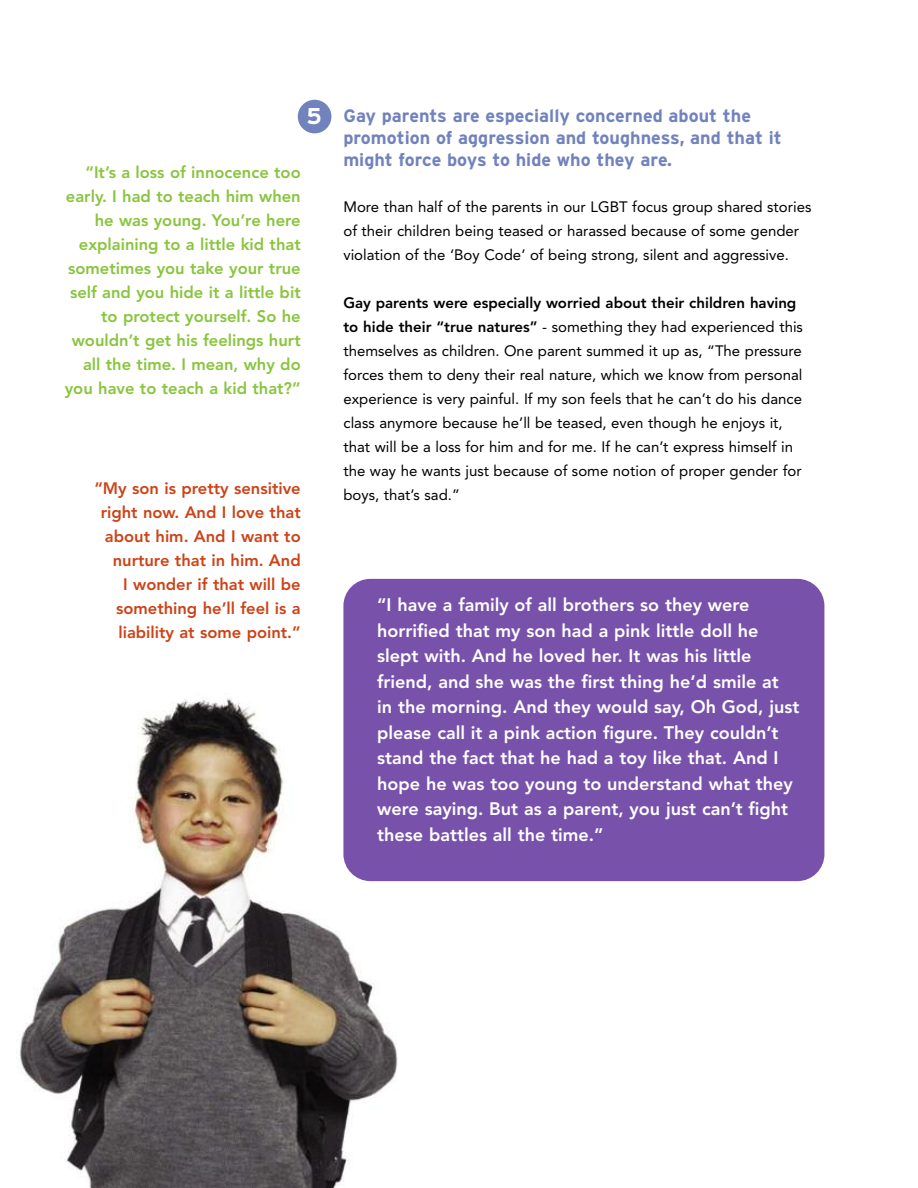
<style>
.page{position:relative;width:918px;height:1188px;background:#fff}
.page>*{position:absolute;margin:0;border:0;box-sizing:border-box;transform-origin:0 0}
.t1{font:700 22.8px "Interstate";color:#fff}
.t2{font:800 18px/25.5px "Avenir";color:#fff}
.t3{font:700 18px/21.8px "Interstate";color:#7182bc}
.t4{font:800 16.5px/24px "Avenir";color:#88c53d;text-align:right}
.t5{font:800 16.5px/24px "Avenir";color:#cc4317;text-align:right}
.t6{font:15px/24px "Avenir";color:#000}
.s1{font-weight:800}
</style>
<div class="page">
<img style="left:19px;top:698px;width:379px;height:490px">
<div style="left:343px;top:579px;width:481px;height:302px;background:#7852aa;border-radius:27px"></div>
<div style="left:298px;top:100px;width:33px;height:33px;background:#7182bc;border-radius:50%"></div>
<h1 class="t1" style="left:307px;top:102px;width:17px">5</h1>
<p class="t4" style="left:65px;top:162px;width:238px">“It’s a loss of innocence too early. I had to teach him when he was young. You’re here explaining to a little kid that sometimes you take your true self and you hide it a little bit to protect yourself. So he wouldn’t get his feelings hurt all the time. I mean, why do you have to teach a kid that?”</p>
<p class="t5" style="left:94px;top:478px;width:208px">“My son is pretty sensitive right now. And I love that about him. And I want to nurture that in him. And<br>I wonder if that will be something he’ll feel is a liability at some point.”</p>
<p class="t3" style="left:343px;top:105px;width:440px">Gay parents are especially concerned about the promotion of aggression and toughness, and that it might force boys to hide who they are.</p>
<p class="t6" style="left:343px;top:196px;width:470px">More than half of the parents in our LGBT focus group shared stories of their children being teased or harassed because of some gender violation of the ‘Boy Code’ of being strong, silent and aggressive.</p>
<p class="t6" style="left:343px;top:292px;width:461px"><span class="s1">Gay parents were especially worried about their children having to hide their “true natures”</span> - something they had experienced this themselves as children. One parent summed it up as, “The pressure forces them to deny their real nature, which we know from personal experience is very painful. If my son feels that he can’t do his dance class anymore because he’ll be teased, even though he enjoys it, that will be a loss for him and for me. If he can’t express himself in the way he wants just because of some notion of proper gender for boys, that’s sad.”</p>
<p class="t2" style="left:377px;top:594px;width:424px">“I have a family of all brothers so they were horrified that my son had a pink little doll he slept with. And he loved her. It was his little friend, and she was the first thing he’d smile at<br>in the morning. And they would say, Oh God, just please call it a pink action figure. They couldn’t stand the fact that he had a toy like that. And I hope he was too young to understand what they were saying. But as a parent, you just can’t fight these battles all the time.”</p>
</div>
